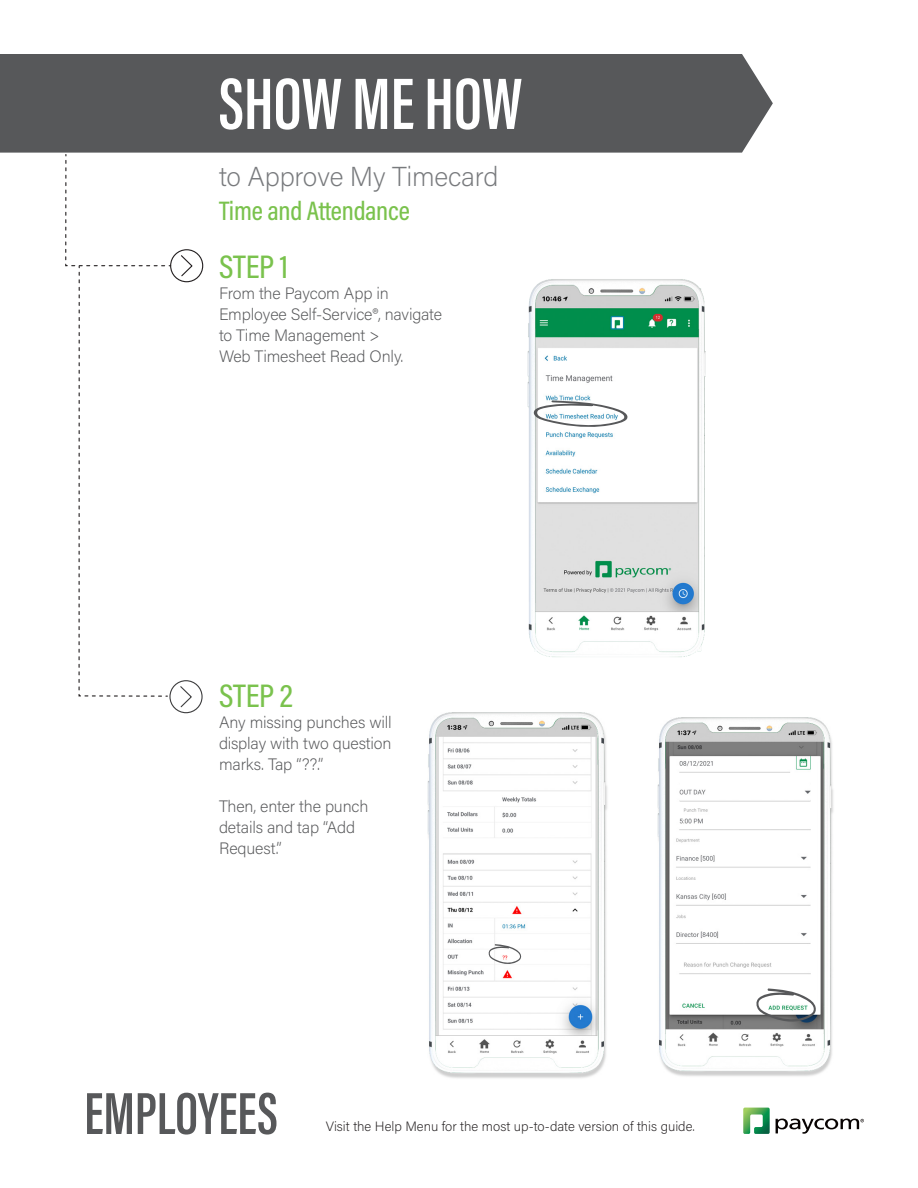
<style>
.page{position:relative;width:918px;height:1188px;background:#fff}
.page>*{position:absolute;margin:0;border:0;box-sizing:border-box;transform-origin:0 0}
.SMH_Title{font:600 75px "Acumin Pro Extra Cond";color:#fff}
.t1{font:600 61.05px "Acumin Pro Extra Cond";color:#57585a}
.Step{font:500 33px "Acumin Pro Cond";letter-spacing:-.005em;color:#7ac24d}
.Action{font:200 27.3px "Acumin Pro";letter-spacing:-.01em;color:#787a7d}
.Product{font:500 27px "Acumin Pro Cond";letter-spacing:-.01em;color:#7ac24d}
.t2{font:200 16.5px/21px "Acumin Pro";letter-spacing:-.01em;color:#57585a}
.t3{font:200 13.5px "Acumin Pro";color:#231f20}
</style>
<div class="page">
<div style="left:0;top:54px;width:773px;height:99px;background:#57585a"></div>
<svg style="left:743px;top:1108px;width:27px;height:26px"></svg>
<svg style="left:776px;top:1119px;width:88px;height:15px"></svg>
<img style="left:527px;top:279px;width:179px;height:378px">
<svg style="left:65px;top:154px;width:107px;height:543px"></svg>
<div style="left:170px;top:249px;width:33px;height:33px;border:1px solid #231f20;border-radius:50%"></div>
<svg style="left:181px;top:255px;width:12px;height:22px"></svg>
<div style="left:170px;top:681px;width:32px;height:32px;background:#fff;border-radius:50%"></div>
<div style="left:169px;top:680px;width:34px;height:33px;border:1px solid #3e3e3f;border-radius:50%"></div>
<svg style="left:180px;top:686px;width:12px;height:22px"></svg>
<svg style="left:532px;top:400px;width:97px;height:28px"></svg>
<img style="left:428px;top:712px;width:179px;height:366px">
<svg style="left:488px;top:944px;width:34px;height:21px"></svg>
<img style="left:657px;top:717px;width:177px;height:359px">
<svg style="left:755px;top:988px;width:62px;height:35px"></svg>
<h1 class="SMH_Title" style="left:219px;top:58px;width:305px">SHOW ME HOW</h1>
<h2 class="Action" style="left:219px;top:158px;width:281px">to Approve My Timecard</h2>
<h2 class="Product" style="left:219px;top:193px;width:192px">Time and Attendance</h2>
<p class="Step" style="left:219px;top:245px;width:71px">STEP 1</p>
<p class="t2" style="left:219px;top:282px;width:225px">From the Paycom App in<br>Employee Self-Service®, navigate to Time Management &gt;<br>Web Timesheet Read Only.</p>
<p class="Step" style="left:219px;top:675px;width:75px">STEP 2</p>
<p class="t2" style="left:219px;top:712px;width:174px;text-align:justify">Any missing punches will display with two question marks. Tap “??.”</p>
<p class="t2" style="left:219px;top:796px;width:151px">Then, enter the punch details and tap “Add<br>Request.”</p>
<h2 class="t1" style="left:84px;top:1076px;width:195px">EMPLOYEES</h2>
<p class="t3" style="left:326px;top:1117px;width:370px">Visit the Help Menu for the most up-to-date version of this guide.</p>
</div>
